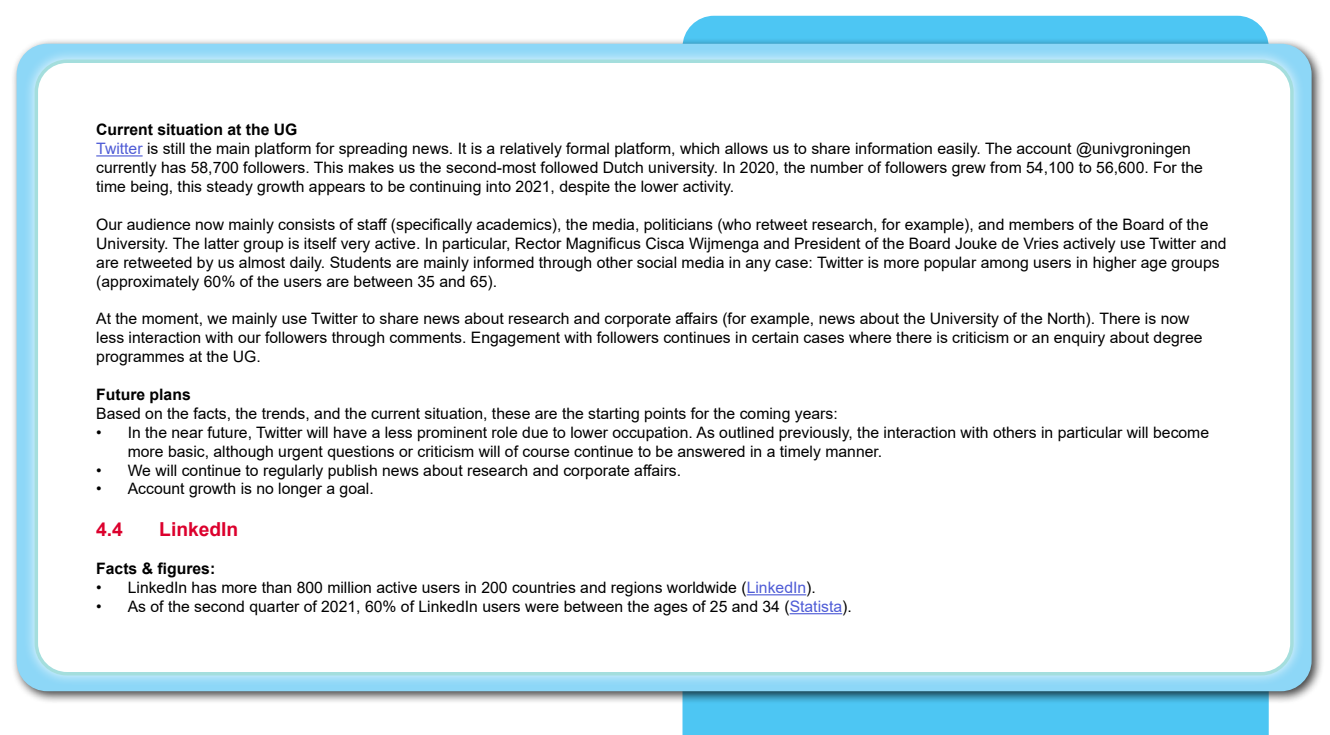
<style>
.page{position:relative;width:1330px;height:735px;background:#fff}
.page>*{position:absolute;margin:0;border:0;box-sizing:border-box;transform-origin:0 0}
.t1{font:700 19.25px "Arial";color:#dc002d}
.t2{font:15.75px/18.9px "Arial";color:#000}
.t3{font:700 15.75px "Arial";color:#000}
.s1{color:#4f5cd6}
.s2{font-weight:700}
</style>
<div class="page">
<div style="left:682px;top:16px;width:587px;height:719px;background:#4dc6f3"></div>
<div style="left:11px;top:38px;width:1314px;height:666px;background:#000;opacity:.75"></div>
<div style="left:17px;top:44px;width:1295px;height:647px;background:#8dd7f7;border-radius:31px"></div>
<div style="left:23px;top:48px;width:1282px;height:639px;background:#fff;opacity:.75"></div>
<div style="left:36px;top:61px;width:1256px;height:613px;background:#fff;border-radius:31px"></div>
<div style="left:35px;top:60px;width:1259px;height:616px;border:4px solid #a4dedd;border-radius:31px"></div>
<hr style="left:96px;top:155px;width:47px;height:2px;background:#4f5cd6">
<hr style="left:747px;top:594px;width:59px;height:1px;background:#4f5cd6">
<hr style="left:790px;top:613px;width:52px;height:1px;background:#4f5cd6">
<p class="t3" style="left:96px;top:119px;width:203px">Current situation at the UG</p>
<p class="t2" style="left:96px;top:139px;width:1108px"><span class="s1">Twitter</span> is still the main platform for spreading news. It is a relatively formal platform, which allows us to share information easily. The account @univgroningen currently has 58,700 followers. This makes us the second-most followed Dutch university. In 2020, the number of followers grew from 54,100 to 56,600. For the time being, this steady growth appears to be continuing into 2021, despite the lower activity.</p>
<p class="t2" style="left:96px;top:215px;width:1132px">Our audience now mainly consists of staff (specifically academics), the media, politicians (who retweet research, for example), and members of the Board of the University. The latter group is itself very active. In particular, Rector Magnificus Cisca Wijmenga and President of the Board Jouke de Vries actively use Twitter and are retweeted by us almost daily. Students are mainly informed through other social media in any case: Twitter is more popular among users in higher age groups (approximately 60% of the users are between 35 and 65).</p>
<p class="t2" style="left:96px;top:309px;width:1108px">At the moment, we mainly use Twitter to share news about research and corporate affairs (for example, news about the University of the North). There is now less interaction with our followers through comments. Engagement with followers continues in certain cases where there is criticism or an enquiry about degree programmes at the UG.</p>
<p class="t2" style="left:96px;top:385px;width:743px"><span class="s2">Future plans<br></span>Based on the facts, the trends, and the current situation, these are the starting points for the coming years:</p>
<p class="t2" style="left:128px;top:423px;width:1083px;text-indent:-32px">• In the near future, Twitter will have a less prominent role due to lower occupation. As outlined previously, the interaction with others in particular will become more basic, although urgent questions or criticism will of course continue to be answered in a timely manner.</p>
<p class="t2" style="left:96px;top:460px;width:586px">• We will continue to regularly publish news about research and corporate affairs.</p>
<p class="t2" style="left:96px;top:479px;width:279px">• Account growth is no longer a goal.</p>
<p class="t1" style="left:96px;top:516px;width:28px">4.4</p>
<p class="t1" style="left:159px;top:516px;width:81px">LinkedIn</p>
<p class="t3" style="left:96px;top:558px;width:121px">Facts &amp; figures:</p>
<p class="t2" style="left:96px;top:578px;width:721px">• LinkedIn has more than 800 million active users in 200 countries and regions worldwide (<span class="s1">LinkedIn</span>).</p>
<p class="t2" style="left:96px;top:597px;width:757px">• As of the second quarter of 2021, 60% of LinkedIn users were between the ages of 25 and 34 (<span class="s1">Statista</span>).</p>
</div>
